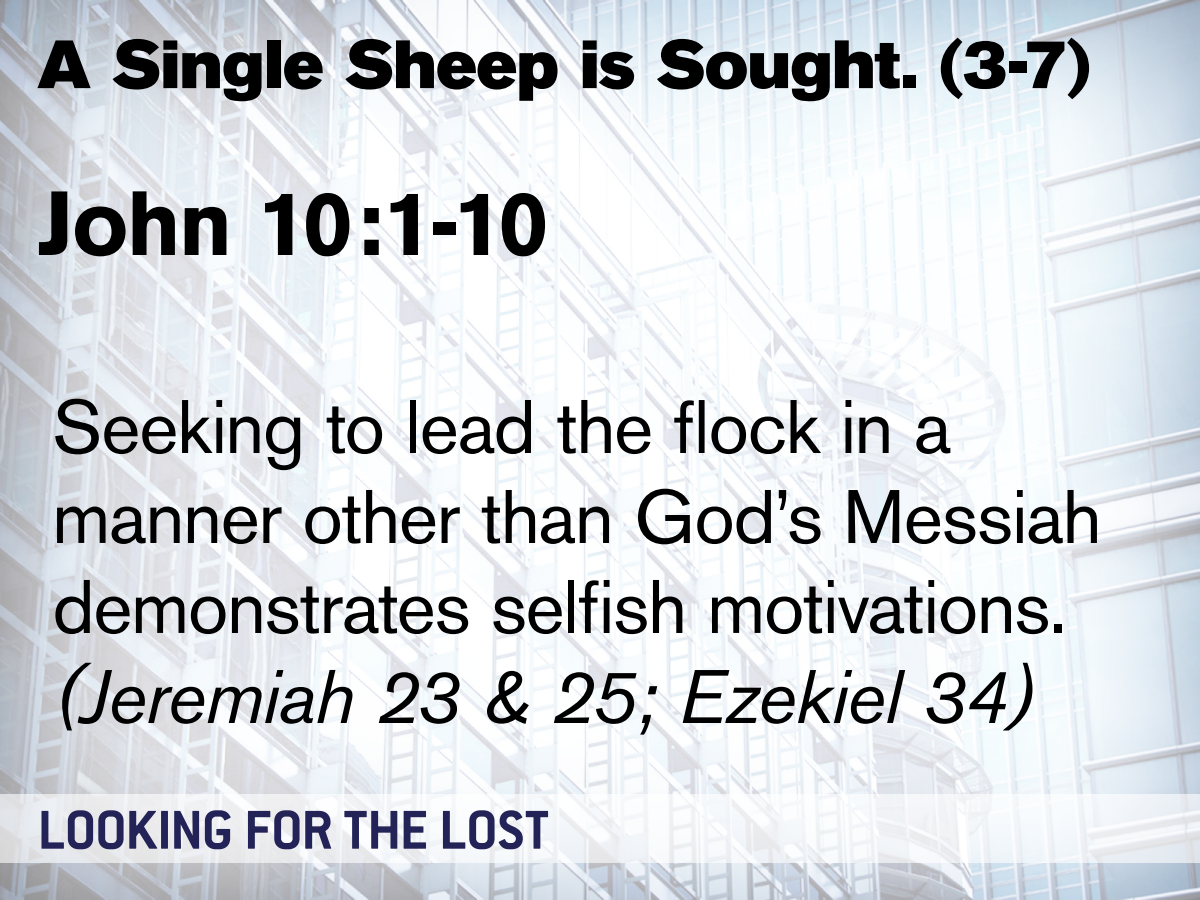
<style>
.page{position:relative;width:1200px;height:900px;background:#fff}
.page>*{position:absolute;margin:0;border:0;box-sizing:border-box;transform-origin:0 0}
.t1{font:700 90px "Akzidenz Grotesk BE";letter-spacing:-.03em;color:#000}
.t2{font:75px/90px "Akzidenz Grotesk BE";letter-spacing:-.015em;color:#000}
.t3{font:italic 75px "Akzidenz Grotesk BE";letter-spacing:-.02em;color:#000}
.t4{font:67.5px "Akzidenz Grotesk BE Super";letter-spacing:-.01em;color:#000}
.t5{font:700 60px "Conduit ITC";letter-spacing:-.005em;color:#232357}
</style>
<div class="page">
<img style="left:0;top:0;width:1200px;height:900px">
<svg style="left:0;top:794px;width:1200px;height:68px;fill:#f2f5f9"></svg>
<p class="t4" style="left:38px;top:25px;width:1055px">A Single Sheep is Sought. (3-7)</p>
<p class="t1" style="left:38px;top:172px;width:513px">John 10:1-10</p>
<p class="t2" style="left:52px;top:382px;width:1051px">Seeking to lead the flock in a manner other than God’s Messiah demonstrates selfish motivations.</p>
<p class="t3" style="left:52px;top:652px;width:984px">(Jeremiah 23 &amp; 25; Ezekiel 34)</p>
<p class="t5" style="left:38px;top:795px;width:513px">LOOKING FOR THE LOST</p>
</div>
